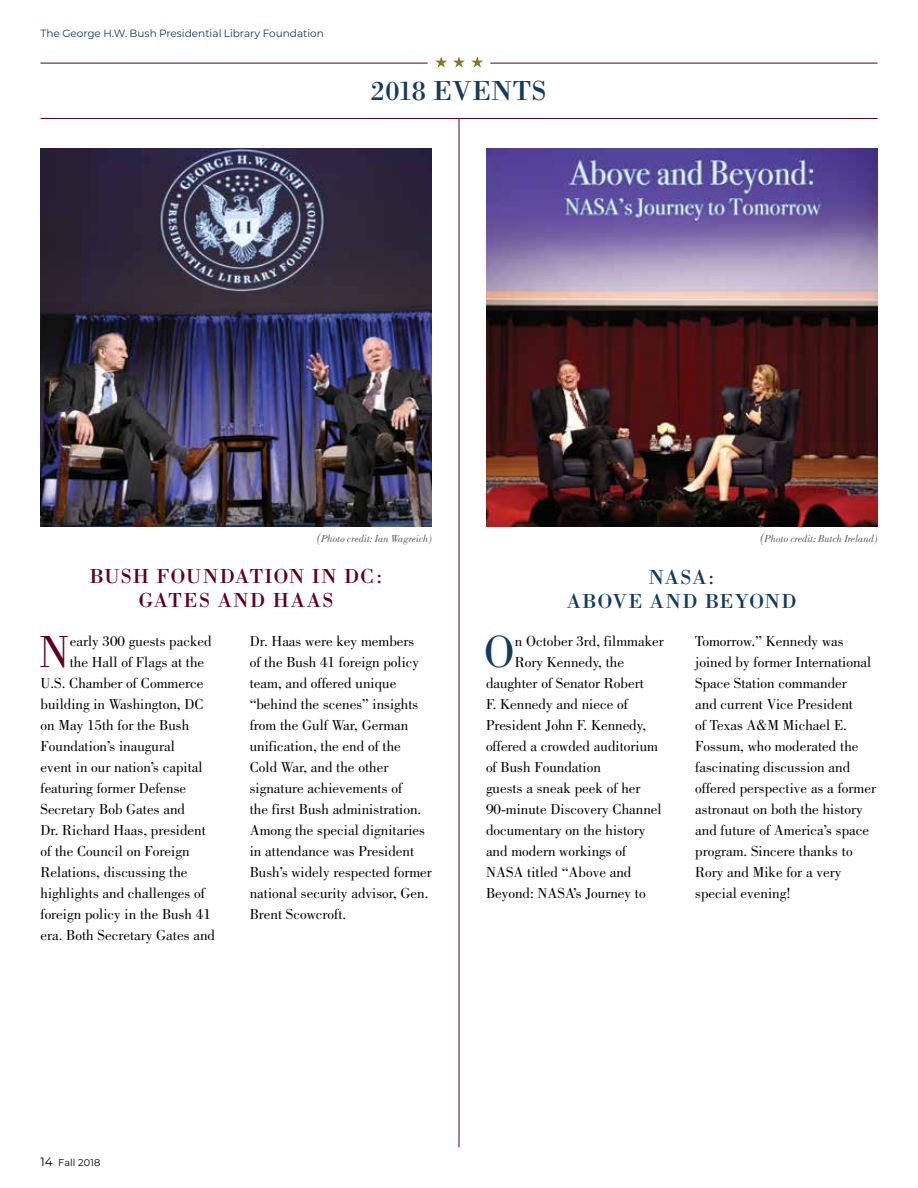
<style>
.page{position:relative;width:918px;height:1188px;background:#fff}
.page>*{position:absolute;margin:0;border:0;box-sizing:border-box;transform-origin:0 0}
.t1{font:46.5px "Bodoni";color:#133b5c}
.t2{font:46.5px "Bodoni";color:#5d0025}
.t3{font:28.5px "Bodoni";letter-spacing:.005em;color:#133b5c}
.t4{font:21px/24px "Bodoni";letter-spacing:.055em;color:#5d0025;text-align:center}
.t5{font:21px/24px "Bodoni";letter-spacing:.05em;color:#133b5c;text-align:center}
.t6{font:15px/21px "Bodoni";color:#000}
.t7{font:italic 10.5px "Bodoni";color:#58595b}
.t8{font:10.5px "Montserrat";color:#133b5c}
.t9{font:9.75px "Montserrat";letter-spacing:.01em;color:#000}
.s1{font-size:13.5px}
.s2{font-size:12px}
</style>
<div class="page">
<img style="left:40px;top:148px;width:392px;height:378px">
<img style="left:486px;top:148px;width:392px;height:378px">
<hr style="left:40px;top:118px;width:838px;height:1px;background:#5d0025">
<hr style="left:40px;top:63px;width:388px;height:1px;background:#5d0025">
<svg style="left:453px;top:56px;width:12px;height:12px"></svg>
<svg style="left:471px;top:56px;width:12px;height:12px"></svg>
<svg style="left:435px;top:56px;width:12px;height:12px"></svg>
<hr style="left:490px;top:63px;width:388px;height:1px;background:#5d0025">
<hr style="left:459px;top:118px;width:1px;height:1030px;background:#5d0025">
<p class="t8" style="left:40px;top:26px;width:285px">The George H.W. Bush Presidential Library Foundation</p>
<h2 class="t3" style="left:371px;top:73px;width:178px">2018 EVENTS</h2>
<p class="t7" style="left:317px;top:533px;width:117px"><span class="s1">(</span>Photo credit: Ian Wagreich)</p>
<p class="t7" style="left:760px;top:533px;width:119px"><span class="s1">(</span>Photo credit: Butch Ireland)</p>
<h3 class="t4" style="left:90px;top:564px;width:294px">BUSH FOUNDATION IN DC:<br>GATES AND HAAS</h3>
<h1 class="t2" style="left:39px;top:626px;width:32px">N</h1>
<p class="t6" style="left:70px;top:630px;width:144px">early 300 guests packed</p>
<p class="t6" style="left:70px;top:651px;width:136px">the Hall of Flags at the</p>
<p class="t6" style="left:41px;top:672px;width:164px">U.S. Chamber of Commerce</p>
<p class="t6" style="left:41px;top:693px;width:165px">building in Washington, DC</p>
<p class="t6" style="left:41px;top:714px;width:150px">on May 15th for the Bush</p>
<p class="t6" style="left:41px;top:735px;width:136px">Foundation’s inaugural</p>
<p class="t6" style="left:41px;top:756px;width:164px">event in our nation’s capital</p>
<p class="t6" style="left:41px;top:777px;width:147px">featuring former Defense</p>
<p class="t6" style="left:41px;top:798px;width:146px">Secretary Bob Gates and</p>
<p class="t6" style="left:41px;top:819px;width:167px">Dr. Richard Haas, president</p>
<p class="t6" style="left:41px;top:840px;width:151px">of the Council on Foreign</p>
<p class="t6" style="left:41px;top:861px;width:149px">Relations, discussing the</p>
<p class="t6" style="left:41px;top:882px;width:166px">highlights and challenges of</p>
<p class="t6" style="left:41px;top:903px;width:172px">foreign policy in the Bush 41</p>
<p class="t6" style="left:41px;top:924px;width:176px">era. Both Secretary Gates and</p>
<p class="t6" style="left:250px;top:630px;width:184px">Dr. Haas were key members<br>of the Bush 41 foreign policy team, and offered unique “behind the scenes” insights from the Gulf War, German unification, the end of the<br>Cold War, and the other signature achievements of<br>the first Bush administration.<br>Among the special dignitaries in attendance was President<br>Bush’s widely respected former national security advisor, Gen.<br>Brent Scowcroft.</p>
<h3 class="t5" style="left:567px;top:565px;width:232px">NASA:<br>ABOVE AND BEYOND</h3>
<h1 class="t1" style="left:484px;top:626px;width:32px">O</h1>
<p class="t6" style="left:515px;top:630px;width:151px">n October 3rd, filmmaker</p>
<p class="t6" style="left:515px;top:651px;width:111px">Rory Kennedy, the</p>
<p class="t6" style="left:486px;top:672px;width:159px">daughter of Senator Robert</p>
<p class="t6" style="left:486px;top:693px;width:144px">F. Kennedy and niece of</p>
<p class="t6" style="left:486px;top:714px;width:162px">President John F. Kennedy,</p>
<p class="t6" style="left:486px;top:735px;width:174px">offered a crowded auditorium</p>
<p class="t6" style="left:486px;top:756px;width:116px">of Bush Foundation</p>
<p class="t6" style="left:486px;top:777px;width:156px">guests a sneak peek of her</p>
<p class="t6" style="left:486px;top:798px;width:177px">90-minute Discovery Channel</p>
<p class="t6" style="left:486px;top:819px;width:161px">documentary on the history</p>
<p class="t6" style="left:486px;top:840px;width:142px">and modern workings of</p>
<p class="t6" style="left:486px;top:861px;width:147px">NASA titled “Above and</p>
<p class="t6" style="left:486px;top:882px;width:161px">Beyond: NASA’s Journey to</p>
<p class="t6" style="left:695px;top:630px;width:182px">Tomorrow.” Kennedy was joined by former International<br>Space Station commander<br>and current Vice President<br>of Texas A&amp;M Michael E.<br>Fossum, who moderated the fascinating discussion and offered perspective as a former astronaut on both the history and future of America’s space program. Sincere thanks to<br>Rory and Mike for a very special evening!</p>
<p class="t9" style="left:40px;top:1156px;width:61px"><span class="s2">14</span> Fall 2018</p>
</div>
